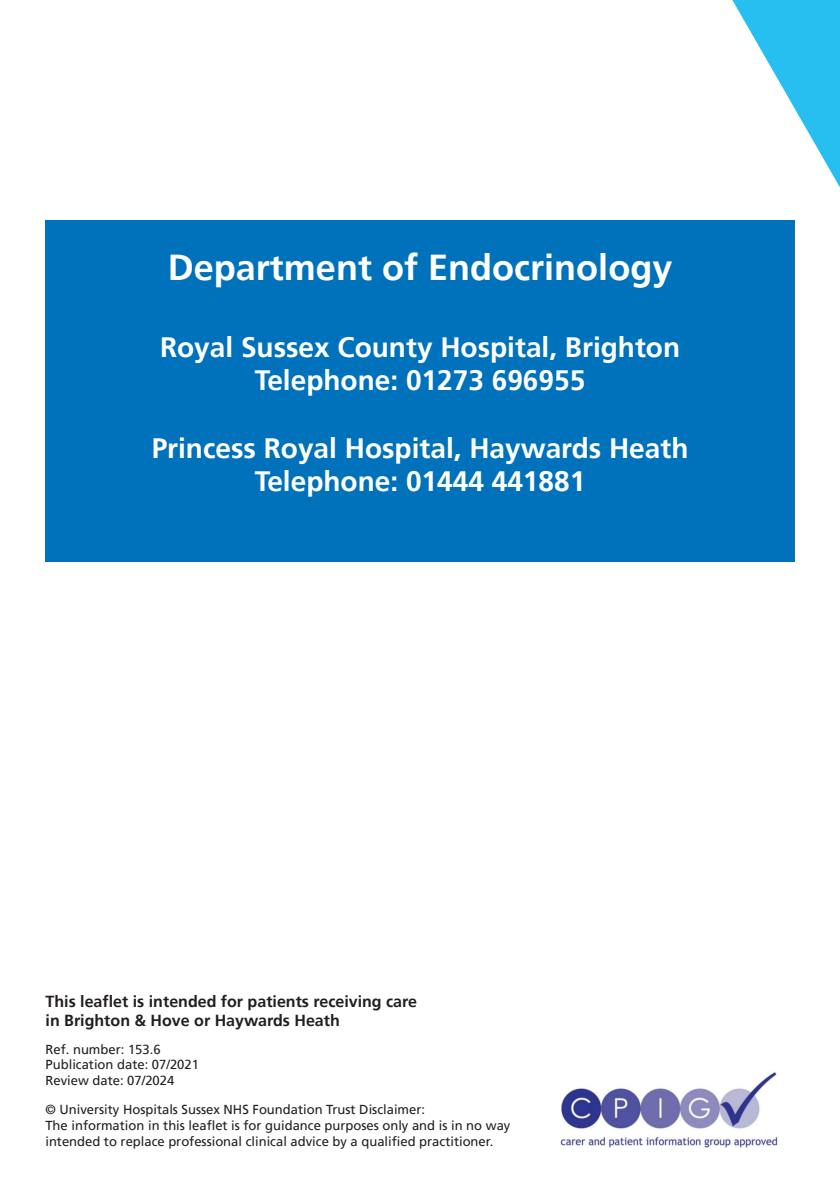
<style>
.page{position:relative;width:840px;height:1191px;background:#fff}
.page>*{position:absolute;margin:0;border:0;box-sizing:border-box;transform-origin:0 0}
.t1{font:700 36px "Frutiger";color:#fff}
.t2{font:700 28px "Frutiger";color:#fff}
.t3{font:700 16px/19.2px "Frutiger";color:#231f20}
.Small_Text{font:13px/15.6px "Frutiger";color:#231f20}
</style>
<div class="page">
<img style="left:560px;top:1072px;width:218px;height:77px">
<div style="left:45px;top:220px;width:749px;height:341px;background:#0072bc"></div>
<svg style="left:732px;top:0;width:107px;height:186px"></svg>
<p class="t1" style="left:168px;top:246px;width:506px">Department of Endocrinology</p>
<p class="t2" style="left:160px;top:330px;width:521px">Royal Sussex County Hospital, Brighton</p>
<p class="t2" style="left:255px;top:364px;width:331px">Telephone: 01273 696955</p>
<p class="t2" style="left:152px;top:431px;width:538px">Princess Royal Hospital, Haywards Heath</p>
<p class="t2" style="left:255px;top:465px;width:331px">Telephone: 01444 441881</p>
<p class="t3" style="left:46px;top:991px;width:373px">This leaflet is intended for patients receiving care in Brighton &amp; Hove or Haywards Heath</p>
<p class="Small_Text" style="left:46px;top:1041px;width:116px">Ref. number: 153.6</p>
<p class="Small_Text" style="left:46px;top:1057px;width:155px">Publication date: 07/2021</p>
<p class="Small_Text" style="left:46px;top:1072px;width:130px">Review date: 07/2024</p>
<p class="Small_Text" style="left:45px;top:1102px;width:381px">© University Hospitals Sussex NHS Foundation Trust Disclaimer:</p>
<p class="Small_Text" style="left:45px;top:1117px;width:466px">The information in this leaflet is for guidance purposes only and is in no way intended to replace professional clinical advice by a qualified practitioner.</p>
</div>
